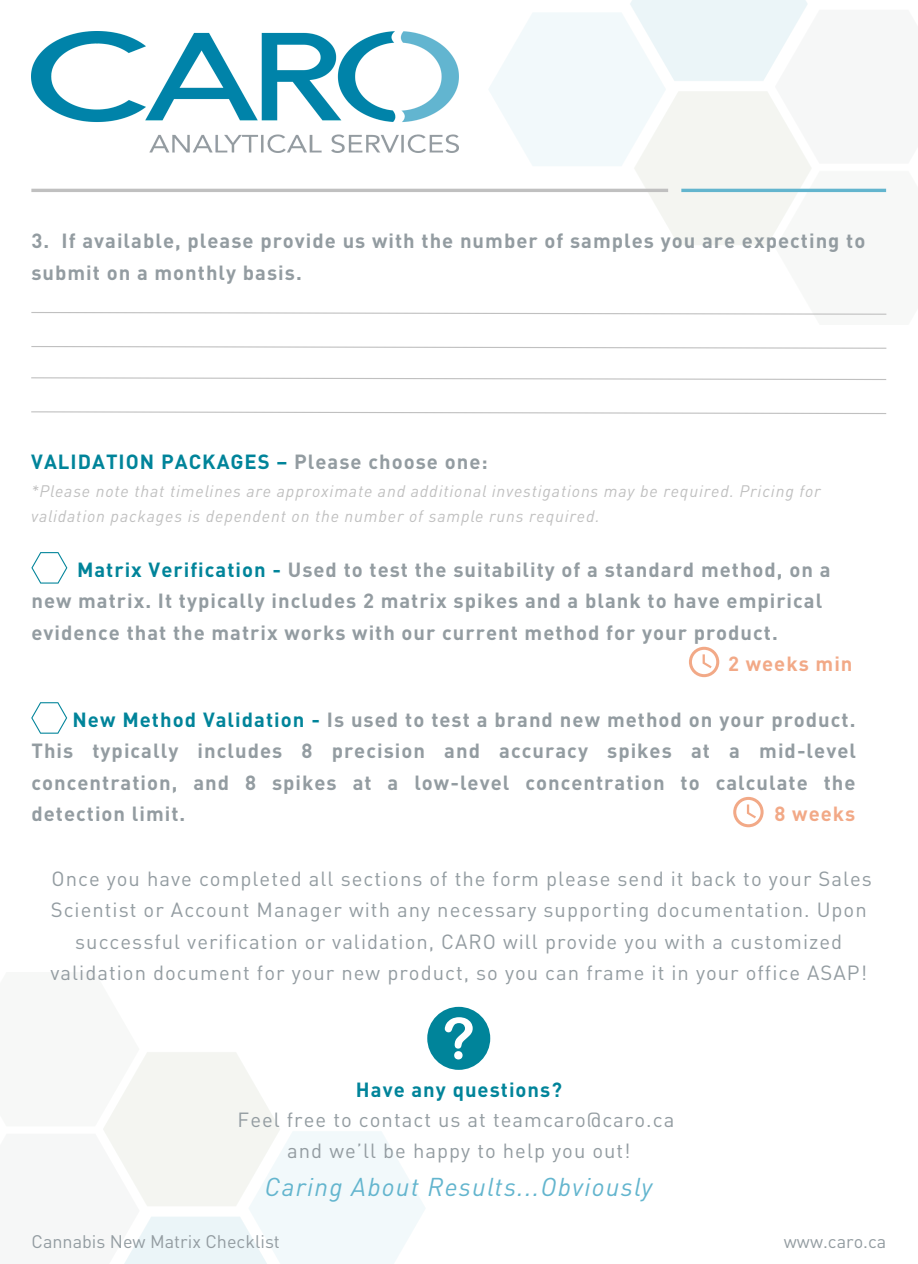
<style>
.page{position:relative;width:918px;height:1264px;background:#fff}
.page>*{position:absolute;margin:0;border:0;box-sizing:border-box;transform-origin:0 0}
.t1{font:italic 25.5px "DIN Pro";letter-spacing:.05em;color:#63b5ce}
.t2{font:700 20.25px/31.5px "DIN Pro";letter-spacing:.05em;color:#939ca1}
.t3{font:20.25px/31.5px "DIN Pro";letter-spacing:.05em;color:#939ca1;text-align:center}
.t4{font:700 20.25px "DIN Pro";letter-spacing:.05em;color:#00849a}
.t5{font:700 20.25px "DIN Pro";letter-spacing:.05em;color:#f2a987}
.t6{font:18px "DIN Pro";color:#939ca1}
.t7{font:italic 16.5px/24.8px "DIN Pro";letter-spacing:.05em;color:#c0c0c0}
.s1{color:#939ca1}
.s2{color:#00849a}
</style>
<div class="page">
<img style="left:31px;top:32px;width:428px;height:120px">
<hr style="left:31px;top:189px;width:637px;height:3px;background:#c0c0c0">
<hr style="left:681px;top:189px;width:205px;height:3px;background:#63b5ce">
<svg style="left:31px;top:311px;width:857px;height:4px"></svg>
<svg style="left:31px;top:346px;width:856px;height:3px"></svg>
<svg style="left:31px;top:377px;width:856px;height:3px"></svg>
<svg style="left:31px;top:411px;width:856px;height:3px"></svg>
<svg style="left:31px;top:552px;width:36px;height:31px"></svg>
<svg style="left:31px;top:702px;width:36px;height:31px"></svg>
<div style="left:427px;top:1006px;width:63px;height:63px;background:#00849a;border-radius:50%"></div>
<svg style="left:445px;top:1017px;width:28px;height:42px"></svg>
<svg style="left:733px;top:796px;width:31px;height:31px"></svg>
<svg style="left:689px;top:646px;width:30px;height:31px"></svg>
<p class="t2" style="left:31px;top:227px;width:835px">3. If available, please provide us with the number of samples you are expecting to submit on a monthly basis.</p>
<p class="t4" style="left:31px;top:453px;width:458px">VALIDATION PACKAGES – <span class="s1">Please choose one:</span></p>
<p class="t7" style="left:31px;top:478px;width:791px">*Please note that timelines are approximate and additional investigations may be required. Pricing for validation packages is dependent on the number of sample runs required.</p>
<p class="t2" style="left:31px;top:555px;width:801px;text-indent:46px"><span class="s2">Matrix Verification -</span> Used to test the suitability of a standard method, on a new matrix. It typically includes 2 matrix spikes and a blank to have empirical evidence that the matrix works with our current method for your product.</p>
<p class="t5" style="left:728px;top:655px;width:126px">2 weeks min</p>
<p class="t2" style="left:31px;top:705px;width:826px;text-align:justify;text-indent:41px"><span class="s2">New Method Validation -</span> Is used to test a brand new method on your product.<br>This typically includes 8 precision and accuracy spikes at a mid-level concentration, and 8 spikes at a low-level concentration to calculate the detection limit.</p>
<p class="t5" style="left:775px;top:805px;width:82px">8 weeks</p>
<p class="t3" style="left:50px;top:864px;width:823px">Once you have completed all sections of the form please send it back to your Sales Scientist or Account Manager with any necessary supporting documentation. Upon successful verification or validation, CARO will provide you with a customized validation document for your new product, so you can frame it in your office ASAP!</p>
<p class="t4" style="left:356px;top:1081px;width:208px">Have any questions?</p>
<p class="t3" style="left:238px;top:1105px;width:438px">Feel free to contact us at teamcaro@caro.ca</p>
<p class="t3" style="left:287px;top:1137px;width:345px">and we’ll be happy to help you out!</p>
<p class="t1" style="left:265px;top:1171px;width:389px">Caring About Results...Obviously</p>
<p class="t6" style="left:32px;top:1233px;width:250px">Cannabis New Matrix Checklist</p>
<p class="t6" style="left:784px;top:1233px;width:104px">www.caro.ca</p>
</div>
